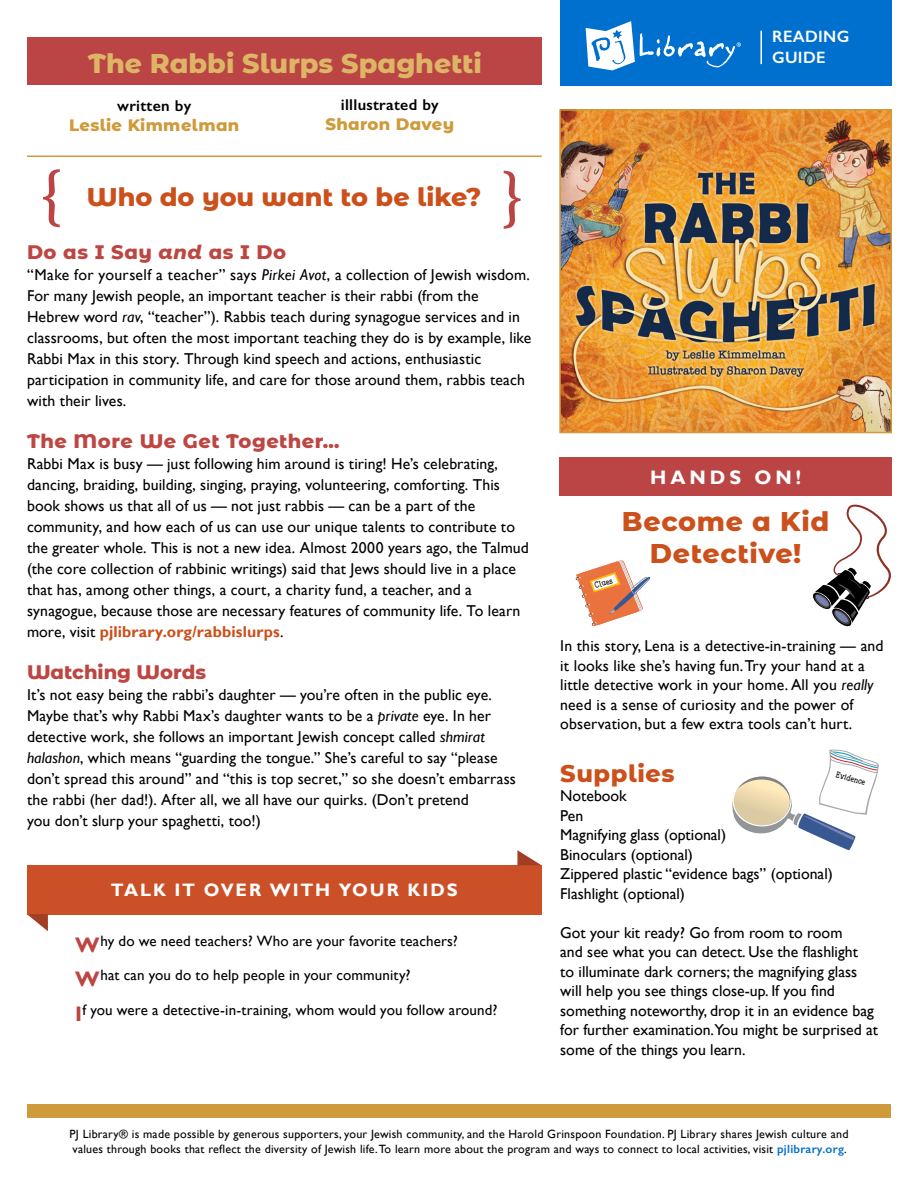
<style>
.page{position:relative;width:918px;height:1188px;background:#fff}
.page>*{position:absolute;margin:0;border:0;box-sizing:border-box;transform-origin:0 0}
.t1{font:700 66px "Minion Pro";color:#bb4544}
.t2{font:800 27px "Montserrat Alternates";color:#ddb567}
.t3{font:800 27px/32.4px "Montserrat Alternates";letter-spacing:.025em;color:#cb501b;text-align:center}
.t4{font:800 25.5px "Montserrat Alternates";color:#cb501b}
.t5{font:800 24px "Montserrat Alternates";letter-spacing:.025em;color:#cb501b}
.t6{font:800 19.5px "Montserrat Alternates";letter-spacing:.02em;color:#bd4642}
.t7{font:800 19.5px "Montserrat Alternates";color:#bd4642}
.t8{font:700 19.5px "Gill Sans";letter-spacing:.2em;color:#fff}
.t9{font:700 18px "Gill Sans";letter-spacing:.105em;color:#fff}
.t10{font:800 16.5px "Montserrat Alternates";letter-spacing:.02em;color:#cf9a39}
.t11{font:600 16.5px/21px "Gill Sans";letter-spacing:.02em;color:#fff}
.t12{font:15.75px/21px "Gill Sans";letter-spacing:.005em;color:#000}
.t13{font:600 15.75px "Gill Sans";letter-spacing:.02em;color:#000}
.t14{font:15px "Gill Sans";letter-spacing:.01em;color:#000}
.t15{font:12px/15px "Gill Sans";letter-spacing:.02em;color:#000}
.t16{font:7.8px "Fonesia";color:#000;scale:.91 1}
.t17{font:7.8px "Fonesia";color:#000;scale:.92 1}
.s1{font-style:italic}
.s2{font-weight:700;color:#cb501b}
.s3{font-weight:700;font-size:21px;color:#bd4642}
.s4{font-weight:600;color:#0070ce}
</style>
<div class="page">
<div style="left:27px;top:38px;width:515px;height:47px;background:#bb4544"></div>
<hr style="left:27px;top:156px;width:515px;height:1px;background:#cf9a39">
<div style="left:27px;top:865px;width:515px;height:49px;background:#cb5028"></div>
<svg style="left:27px;top:914px;width:21px;height:17px"></svg>
<svg style="left:517px;top:850px;width:24px;height:15px"></svg>
<div style="left:27px;top:1104px;width:864px;height:13px;background:#cf9a39"></div>
<img style="left:562px;top:112px;width:327px;height:318px">
<div style="left:559px;top:109px;width:333px;height:324px;border:2px solid #cf9a39"></div>
<div style="left:559px;top:457px;width:333px;height:39px;background:#bb4544"></div>
<div style="left:560px;top:0;width:332px;height:85px;background:#0070ce"></div>
<svg style="left:586px;top:21px;width:155px;height:49px"></svg>
<hr style="left:760px;top:31px;width:2px;height:33px;background:#fff">
<svg style="left:813px;top:505px;width:78px;height:121px"></svg>
<svg style="left:576px;top:560px;width:74px;height:66px"></svg>
<svg style="left:732px;top:750px;width:147px;height:100px"></svg>
<h2 class="t2" style="left:88px;top:43px;width:395px">The Rabbi Slurps Spaghetti</h2>
<p class="t13" style="left:117px;top:96px;width:76px">written by</p>
<p class="t10" style="left:69px;top:113px;width:172px">Leslie Kimmelman</p>
<p class="t13" style="left:341px;top:95px;width:100px">illlustrated by</p>
<p class="t10" style="left:325px;top:112px;width:130px">Sharon Davey</p>
<h1 class="t1" style="left:39px;top:149px;width:25px">{</h1>
<h3 class="t4" style="left:87px;top:179px;width:396px">Who do you want to be like?</h3>
<h1 class="t1" style="left:501px;top:150px;width:25px">}</h1>
<p class="t6" style="left:27px;top:238px;width:261px">Do as I Say <span class="s1">and</span> as I Do</p>
<p class="t12" style="left:27px;top:265px;width:506px">“Make for yourself a teacher” says <span class="s1">Pirkei Avot</span>, a collection of Jewish wisdom.<br>For many Jewish people, an important teacher is their rabbi (from the Hebrew word <span class="s1">rav</span>, “teacher”). Rabbis teach during synagogue services and in classrooms, but often the most important teaching they do is by example, like Rabbi Max in this story. Through kind speech and actions, enthusiastic participation in community life, and care for those around them, rabbis teach with their lives.</p>
<p class="t6" style="left:27px;top:427px;width:314px">The More We Get Together…</p>
<p class="t12" style="left:27px;top:454px;width:503px">Rabbi Max is busy — just following him around is tiring! He’s celebrating, dancing, braiding, building, singing, praying, volunteering, comforting. This book shows us that all of us — not just rabbis — can be a part of the community, and how each of us can use our unique talents to contribute to the greater whole. This is not a new idea. Almost 2000 years ago, the Talmud (the core collection of rabbinic writings) said that Jews should live in a place that has, among other things, a court, a charity fund, a teacher, and a synagogue, because those are necessary features of community life. To learn more, visit <span class="s2">pjlibrary.org/rabbislurps</span>.</p>
<p class="t7" style="left:27px;top:658px;width:181px">Watching Words</p>
<p class="t12" style="left:27px;top:685px;width:490px">It’s not easy being the rabbi’s daughter — you’re often in the public eye.<br>Maybe that’s why Rabbi Max’s daughter wants to be a <span class="s1">private</span> eye. In her detective work, she follows an important Jewish concept called <span class="s1">shmirat halashon</span>, which means “guarding the tongue.” She’s careful to say “please don’t spread this around” and “this is top secret,” so she doesn’t embarrass the rabbi (her dad!). After all, we all have our quirks. (Don’t pretend<br>you don’t slurp your spaghetti, too!)</p>
<p class="t9" style="left:111px;top:880px;width:348px">TALK IT OVER WITH YOUR KIDS</p>
<p class="t14" style="left:75px;top:932px;width:384px"><span class="s3">W</span>hy do we need teachers? Who are your favorite teachers?</p>
<p class="t14" style="left:75px;top:967px;width:337px"><span class="s3">W</span>hat can you do to help people in your community?</p>
<p class="t14" style="left:75px;top:1001px;width:424px"><span class="s3">I</span>f you were a detective-in-training, whom would you follow around?</p>
<p class="t11" style="left:772px;top:26px;width:79px">READING<br>GUIDE</p>
<p class="t8" style="left:650px;top:466px;width:152px">HANDS ON!</p>
<p class="t17" style="left:594px;top:582px;width:21px;rotate:-18deg">Clues</p>
<h2 class="t3" style="left:622px;top:504px;width:209px">Become a Kid<br>Detective!</h2>
<p class="t12" style="left:560px;top:636px;width:325px;line-height:19.5px">In this story, Lena is a detective-in-training — and it looks like she’s having fun. Try your hand at a little detective work in your home. All you <span class="s1">really </span>need is a sense of curiosity and the power of observation, but a few extra tools can’t hurt.</p>
<h3 class="t5" style="left:560px;top:756px;width:116px">Supplies</h3>
<p class="t12" style="left:560px;top:786px;width:274px;line-height:19.5px">Notebook<br>Pen<br>Magnifying glass (optional)<br>Binoculars (optional)<br>Zippered plastic “evidence bags” (optional)<br>Flashlight (optional)</p>
<p class="t12" style="left:560px;top:923px;width:319px;line-height:19.5px">Got your kit ready? Go from room to room<br>and see what you can detect. Use the flashlight<br>to illuminate dark corners; the magnifying glass will help you see things close-up. If you find something noteworthy, drop it in an evidence bag for further examination.You might be surprised at some of the things you learn.</p>
<p class="t16" style="left:837px;top:770px;width:35px;rotate:16deg">Evidence</p>
<p class="t15" style="left:70px;top:1126px;width:781px">PJ Library® is made possible by generous supporters, your Jewish community, and the Harold Grinspoon Foundation. PJ Library shares Jewish culture and values through books that reflect the diversity of Jewish life. To learn more about the program and ways to connect to local activities, visit <span class="s4">pjlibrary.org</span>.</p>
</div>
